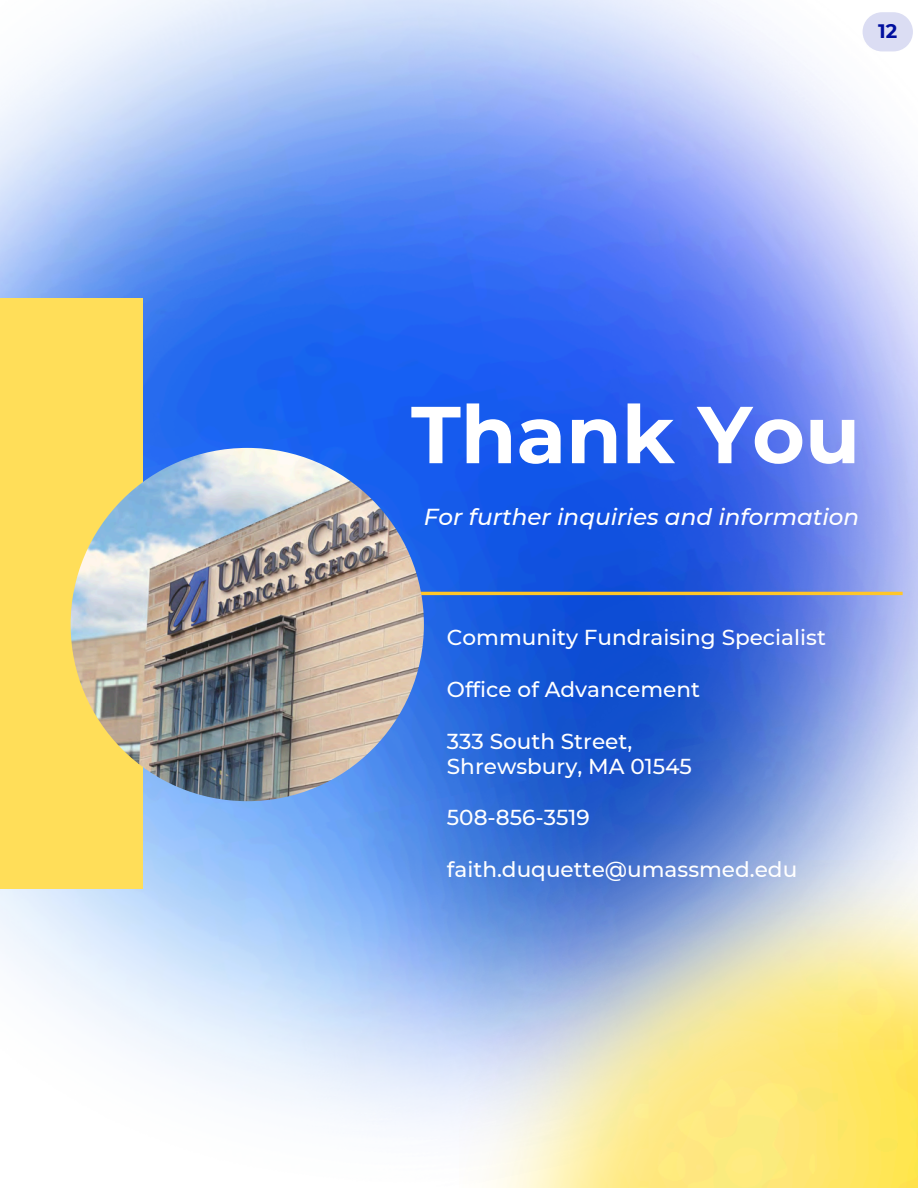
<style>
.page{position:relative;width:918px;height:1188px;background:#fff}
.page>*{position:absolute;margin:0;border:0;box-sizing:border-box;transform-origin:0 0}
.t1{font:700 80.55px "Montserrat";color:#fff}
.t2{font:italic 500 23.1px "Montserrat";color:#fff}
.t3{font:500 21.6px/24.8px "Montserrat";color:#fff}
.t4{font:700 19.5px "Montserrat";color:#000f9f}
</style>
<div class="page">
<img style="left:0;top:0;width:918px;height:1126px">
<img style="left:459px;top:861px;width:459px;height:327px">
<div style="left:0;top:299px;width:143px;height:590px;background:#ffde59"></div>
<hr style="left:411px;top:592px;width:492px;height:3px;background:#ffc629">
<img style="left:71px;top:448px;width:353px;height:353px;border-radius:50%">
<svg style="left:863px;top:12px;width:50px;height:39px"></svg>
<p class="t4" style="left:878px;top:19px;width:21px">12</p>
<p class="t1" style="left:411px;top:385px;width:451px">Thank You</p>
<h1 class="t2" style="left:424px;top:503px;width:437px">For further inquiries and information</h1>
<p class="t3" style="left:447px;top:625px;width:381px">Community Fundraising Specialist</p>
<p class="t3" style="left:447px;top:677px;width:255px">Office of Advancement</p>
<p class="t3" style="left:447px;top:729px;width:247px">333 South Street,<br>Shrewsbury, MA 01545</p>
<p class="t3" style="left:447px;top:805px;width:144px">508-856-3519</p>
<p class="t3" style="left:447px;top:857px;width:352px">faith.duquette@umassmed.edu</p>
</div>
